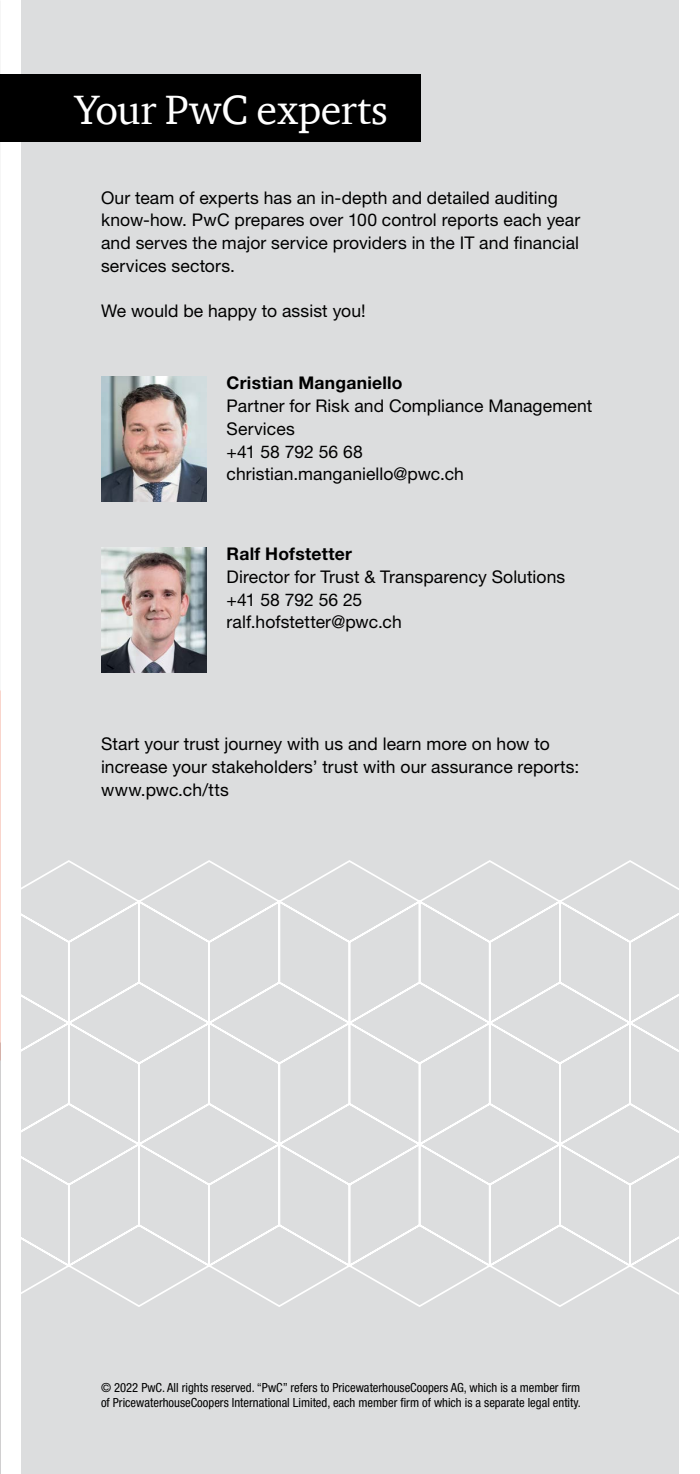
<style>
.page{position:relative;width:700px;height:1474px;background:#fff}
.page>*{position:absolute;margin:0;border:0;box-sizing:border-box;transform-origin:0 0}
.t1{font:42px "ITC Charter Com";letter-spacing:-.005em;color:#fff}
.t2{font:17.5px/22.8px "Helvetica Neue LT Std";letter-spacing:.005em;color:#000}
.t3{font:700 17.5px "Helvetica Neue LT Std";letter-spacing:.015em;color:#000}
.t4{font:condensed 12.6px/15px "Helvetica Neue LT Std";color:#000}
</style>
<div class="page">
<div style="left:21px;top:0;width:657px;height:1473px;background:#dcddde"></div>
<svg style="left:0;top:858px;width:679px;height:450px"></svg>
<hr style="left:699px;top:690px;width:1px;height:370px;background:#414042">
<div style="left:0;top:74px;width:420px;height:67px;background:#000"></div>
<img style="left:101px;top:547px;width:105px;height:125px">
<img style="left:101px;top:377px;width:105px;height:125px">
<h1 class="t1" style="left:74px;top:83px;width:315px">Your PwC experts</h1>
<p class="t2" style="left:101px;top:186px;width:480px">Our team of experts has an in-depth and detailed auditing know-how. PwC prepares over 100 control reports each year and serves the major service providers in the IT and financial services sectors.</p>
<p class="t2" style="left:101px;top:299px;width:266px">We would be happy to assist you!</p>
<p class="t3" style="left:226px;top:372px;width:177px">Cristian Manganiello</p>
<p class="t2" style="left:226px;top:394px;width:367px">Partner for Risk and Compliance Management<br>Services<br>+41 58 792 56 68 christian.manganiello@pwc.ch</p>
<p class="t3" style="left:226px;top:543px;width:127px">Ralf Hofstetter</p>
<p class="t2" style="left:226px;top:565px;width:340px">Director for Trust &amp; Transparency Solutions +41 58 792 56 25<br>ralf.hofstetter@pwc.ch</p>
<p class="t2" style="left:101px;top:732px;width:479px">Start your trust journey with us and learn more on how to increase your stakeholders’ trust with our assurance reports: www.pwc.ch/tts</p>
<p class="t4" style="left:101px;top:1379px;width:481px">© 2022 PwC. All rights reserved. “PwC” refers to PricewaterhouseCoopers AG, which is a member firm of PricewaterhouseCoopers International Limited, each member firm of which is a separate legal entity.</p>
</div>
